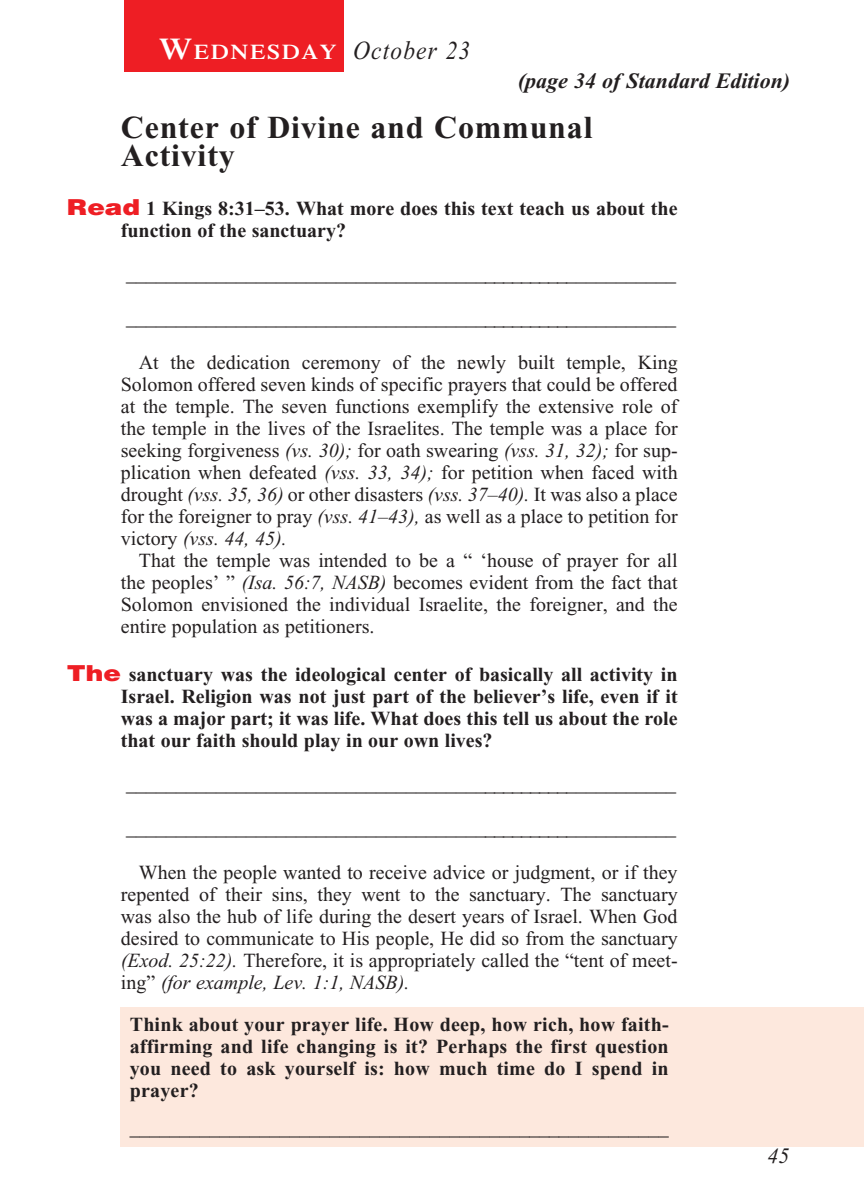
<style>
.page{position:relative;width:864px;height:1188px;background:#fff}
.page>*{position:absolute;margin:0;border:0;box-sizing:border-box;transform-origin:0 0}
._01-Daily_head{font:700 32px/28px "Times New Roman";letter-spacing:.025em;color:#231f20}
._00-Month-Day{font:italic 26px "Times New Roman";letter-spacing:.05em;color:#231f20;scale:.9 1}
.t1{font:italic 700 22px "Times New Roman";color:#231f20}
.t2{font:italic 22px "Times New Roman";color:#231f20}
.t3{font:600 21px "Times";letter-spacing:.07em;color:#fff;scale:1.1 1}
._4-Body_Copy{font:20px/22px "Times New Roman";color:#231f20;text-align:justify}
._6-question{font:700 20px/22px "Times New Roman";color:#231f20}
.x-screened_box-text{font:700 20px/22px "Times New Roman";letter-spacing:.01em;color:#231f20;text-align:justify}
.s1{font-size:30px}
.s2{font-family:"Helvetica";font-weight:900;font-size:22px;color:#ee1e24}
.s3{font-style:italic}
</style>
<div class="page">
<div style="left:120px;top:1007px;width:744px;height:139px;background:#fde8dd"></div>
<div style="left:124px;top:0;width:220px;height:72px;background:#ee1e24"></div>
<p class="t3" style="left:159px;top:39px;width:162px"><span class="s1">W</span>EDNESDAY</p>
<p class="_00-Month-Day" style="left:353px;top:37px;width:132px">October 23</p>
<p class="t1" style="left:518px;top:69px;width:274px">(page 34 of Standard Edition)</p>
<p class="_01-Daily_head" style="left:121px;top:114px;width:473px">Center of Divine and Communal<br>Activity</p>
<p class="_6-question" style="left:121px;top:197px;width:558px;text-indent:-54px"><span class="s2">Read</span> 1 Kings 8:31–53. What more does this text teach us about the function of the sanctuary?</p>
<p class="_4-Body_Copy" style="left:126px;top:263px;width:552px">________________________________________________________</p>
<p class="_4-Body_Copy" style="left:126px;top:307px;width:552px">________________________________________________________</p>
<p class="_4-Body_Copy" style="left:121px;top:351px;width:559px;text-indent:18px">At the dedication ceremony of the newly built temple, King Solomon offered seven kinds of specific prayers that could be offered at the temple. The seven functions exemplify the extensive role of the temple in the lives of the Israelites. The temple was a place for seeking forgiveness <span class="s3">(vs. 30);</span> for oath swearing <span class="s3">(vss. 31, 32);</span> for sup&shy;plication when defeated <span class="s3">(vss. 33, 34);</span> for petition when faced with drought <span class="s3">(vss. 35, 36)</span> or other disasters <span class="s3">(vss. 37–40).</span> It was also a place for the foreigner to pray <span class="s3">(vss. 41–43),</span> as well as a place to petition for victory <span class="s3">(vss. 44, 45).</span></p>
<p class="_4-Body_Copy" style="left:121px;top:549px;width:558px;text-indent:18px">That the temple was intended to be a “ ‘house of prayer for all the peoples’ ” <span class="s3">(Isa. 56:7, NASB)</span> becomes evident from the fact that Solomon envisioned the individual Israelite, the foreigner, and the entire population as petitioners.</p>
<p class="_6-question" style="left:121px;top:663px;width:558px;text-align:justify;text-indent:-54px"><span class="s2">The</span> sanctuary was the ideological center of basically all activity in Israel. Religion was not just part of the believer’s life, even if it was a major part; it was life. What does this tell us about the role that our faith should play in our own lives?</p>
<p class="_4-Body_Copy" style="left:126px;top:773px;width:552px">________________________________________________________</p>
<p class="_4-Body_Copy" style="left:126px;top:817px;width:552px">________________________________________________________</p>
<p class="_4-Body_Copy" style="left:121px;top:861px;width:558px;text-indent:18px">When the people wanted to receive advice or judgment, or if they repented of their sins, they went to the sanctuary. The sanctuary was also the hub of life during the desert years of Israel. When God desired to communicate to His people, He did so from the sanctuary <span class="s3">(Exod. 25:22).</span> Therefore, it is appropriately called the “tent of meet&shy;ing” <span class="s3">(for example, Lev. 1:1, NASB).</span></p>
<p class="x-screened_box-text" style="left:130px;top:1013px;width:540px">Think about your prayer life. How deep, how rich, how faith&shy;affirming and life changing is it? Perhaps the first question you need to ask yourself is: how much time do I spend in prayer?</p>
<p class="x-screened_box-text" style="left:130px;top:1117px;width:541px">______________________________________________________</p>
<p class="t2" style="left:767px;top:1144px;width:23px">45</p>
</div>
